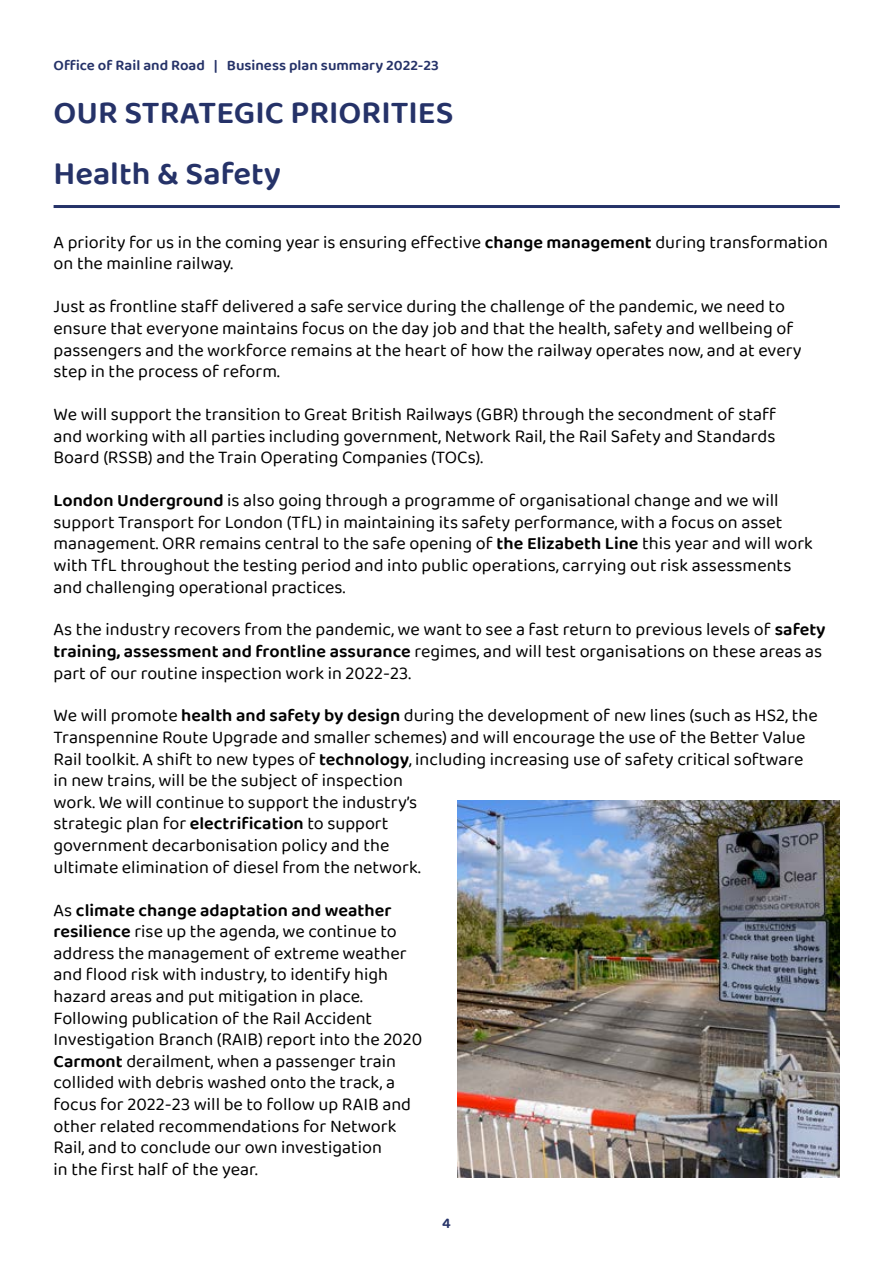
<style>
.page{position:relative;width:893px;height:1263px;background:#fff}
.page>*{position:absolute;margin:0;border:0;box-sizing:border-box;transform-origin:0 0}
.NEW_H2__section{font:600 33px "Baloo 2";color:#253268}
.NEW_H3__chapter{font:600 33px "Baloo 2";color:#253268}
.Body_P{font:18px/21.6px "Baloo 2";color:#000}
.t1{font:600 15px "Baloo 2";color:#253268}
.s1{font-weight:600}
</style>
<div class="page">
<hr style="left:54px;top:205px;width:786px;height:3px;background:#253268">
<img style="left:457px;top:800px;width:383px;height:377px">
<p class="t1" style="left:54px;top:54px;width:387px">Office of Rail and Road | Business plan summary 2022-23</p>
<h2 class="NEW_H2__section" style="left:54px;top:88px;width:401px">OUR STRATEGIC PRIORITIES</h2>
<h3 class="NEW_H3__chapter" style="left:54px;top:149px;width:229px">Health &amp; Safety</h3>
<p class="Body_P" style="left:54px;top:232px;width:776px">A priority for us in the coming year is ensuring effective <span class="s1">change management</span> during transformation on the mainline railway.</p>
<p class="Body_P" style="left:54px;top:297px;width:750px">Just as frontline staff delivered a safe service during the challenge of the pandemic, we need to ensure that everyone maintains focus on the day job and that the health, safety and wellbeing of passengers and the workforce remains at the heart of how the railway operates now, and at every step in the process of reform.</p>
<p class="Body_P" style="left:54px;top:404px;width:724px;text-align:justify">We will support the transition to Great British Railways (GBR) through the secondment of staff and working with all parties including government, Network Rail, the Rail Safety and Standards Board (RSSB) and the Train Operating Companies (TOCs).</p>
<p class="Body_P" style="left:54px;top:490px;width:761px"><span class="s1">London Underground</span> is also going through a programme of organisational change and we will support Transport for London (TfL) in maintaining its safety performance, with a focus on asset management. ORR remains central to the safe opening of <span class="s1">the Elizabeth Line</span> this year and will work with TfL throughout the testing period and into public operations, carrying out risk assessments and challenging operational practices.</p>
<p class="Body_P" style="left:54px;top:620px;width:774px">As the industry recovers from the pandemic, we want to see a fast return to previous levels of <span class="s1">safety training, assessment and frontline assurance</span> regimes, and will test organisations on these areas as part of our routine inspection work in 2022-23.</p>
<p class="Body_P" style="left:54px;top:706px;width:766px">We will promote <span class="s1">health and safety by design</span> during the development of new lines (such as HS2, the Transpennine Route Upgrade and smaller schemes) and will encourage the use of the Better Value Rail toolkit. A shift to new types of <span class="s1">technology</span>, including increasing use of safety critical software in new trains, will be the subject of inspection<br>work. We will continue to support the industry’s<br>strategic plan for <span class="s1">electrification</span> to support<br>government decarbonisation policy and the<br>ultimate elimination of diesel from the network.</p>
<p class="Body_P" style="left:54px;top:900px;width:370px">As <span class="s1">climate change adaptation and weather resilience</span> rise up the agenda, we continue to address the management of extreme weather and flood risk with industry, to identify high hazard areas and put mitigation in place.<br>Following publication of the Rail Accident Investigation Branch (RAIB) report into the 2020<br><span class="s1">Carmont</span> derailment, when a passenger train collided with debris washed onto the track, a focus for 2022-23 will be to follow up RAIB and other related recommendations for Network Rail, and to conclude our own investigation<br>in the first half of the year.</p>
<p class="t1" style="left:442px;top:1212px;width:10px">4</p>
</div>
